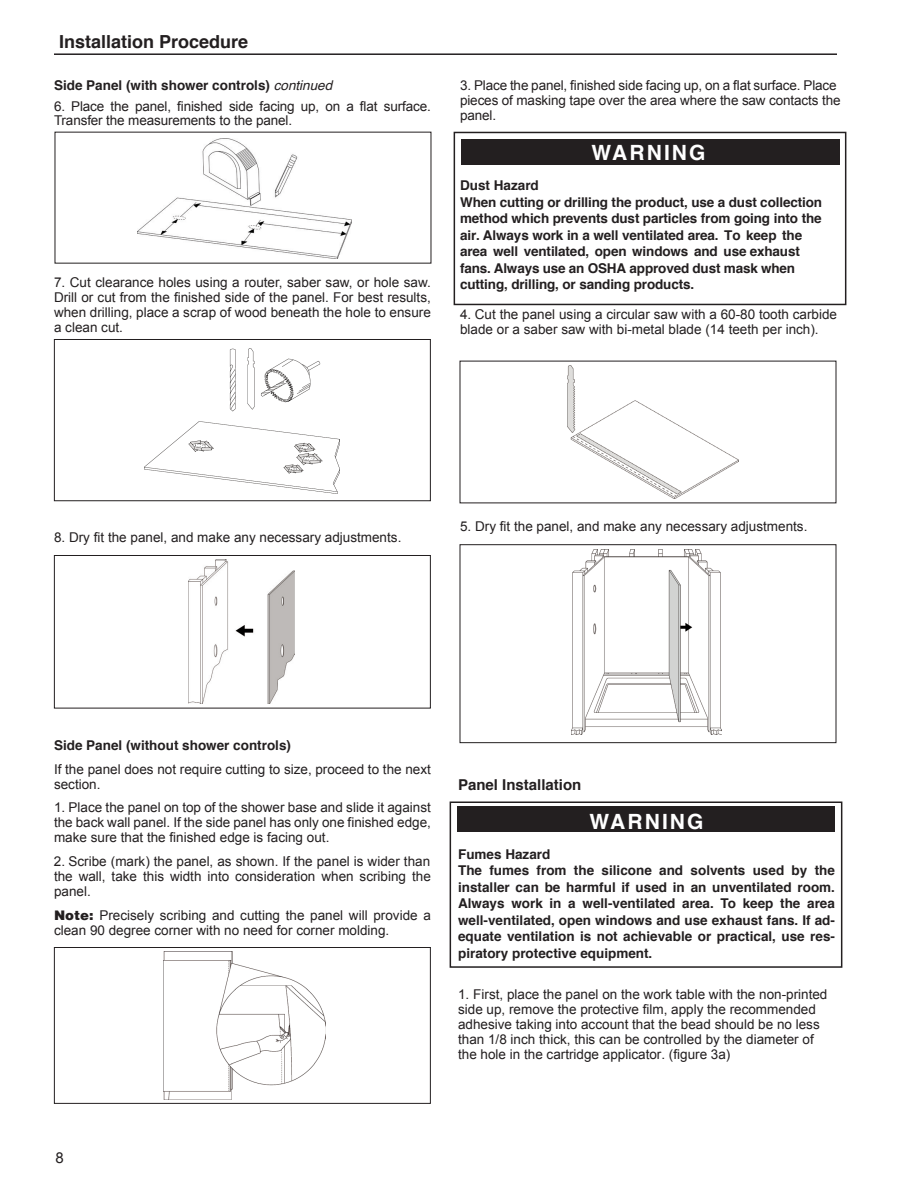
<style>
.page{position:relative;width:918px;height:1188px;background:#fff}
.page>*{position:absolute;margin:0;border:0;box-sizing:border-box;transform-origin:0 0}
.t1{font:700 21px "Helvetica";letter-spacing:.1em;color:#fff}
.t2{font:700 18px "Helvetica";color:#231f20}
.t3{font:700 15px "Helvetica";color:#231f20}
.t4{font:15px "Arial";color:#231f20}
.t5{font:13.5px/15px "Arial";color:#231f20}
.t6{font:700 13.5px/16.5px "Helvetica";color:#231f20}
.s1{font-weight:400;font-style:italic}
.s2{font-family:"Helvetica";font-weight:900}
</style>
<div class="page">
<div style="left:461px;top:139px;width:378px;height:26px;background:#231f20"></div>
<hr style="left:54px;top:53px;width:783px;height:2px;background:#231f20">
<div style="left:454px;top:132px;width:392px;height:173px;border:2px solid #231f20"></div>
<img style="left:567px;top:365px;width:172px;height:134px">
<img style="left:572px;top:550px;width:150px;height:185px">
<div style="left:460px;top:544px;width:376px;height:199px;border:1px solid #231f20"></div>
<img style="left:138px;top:138px;width:214px;height:120px">
<img style="left:144px;top:348px;width:195px;height:146px">
<div style="left:54px;top:339px;width:377px;height:162px;border:1px solid #231f20"></div>
<img style="left:189px;top:560px;width:105px;height:144px">
<div style="left:54px;top:555px;width:377px;height:153px;border:1px solid #231f20"></div>
<img style="left:164px;top:951px;width:161px;height:148px">
<div style="left:54px;top:947px;width:377px;height:157px;border:1px solid #231f20"></div>
<div style="left:457px;top:806px;width:378px;height:26px;background:#231f20"></div>
<div style="left:450px;top:802px;width:392px;height:166px;border:2px solid #231f20"></div>
<p class="t2" style="left:59px;top:27px;width:191px">Installation Procedure</p>
<p class="t6" style="left:54px;top:77px;width:280px">Side Panel (with shower controls) <span class="s1">continued</span></p>
<p class="t5" style="left:54px;top:100px;width:378px;line-height:13.5px">6. Place the panel, finished side facing up, on a flat surface.<br>Transfer the measurements to the panel.</p>
<p class="t5" style="left:54px;top:274px;width:378px;text-align:justify">7. Cut clearance holes using a router, saber saw, or hole saw.<br>Drill or cut from the finished side of the panel. For best results, when drilling, place a scrap of wood beneath the hole to ensure a clean cut.</p>
<p class="t5" style="left:460px;top:78px;width:382px">3. Place the panel, finished side facing up, on a flat surface. Place pieces of masking tape over the area where the saw contacts the panel.</p>
<p class="t1" style="left:591px;top:136px;width:116px">WARNING</p>
<p class="t6" style="left:460px;top:177px;width:363px">Dust Hazard<br>When cutting or drilling the product, use a dust collection method which prevents dust particles from going into the air. Always work in a well ventilated area. To keep the area well ventilated, open windows and use exhaust fans. Always use an OSHA approved dust mask when cutting, drilling, or sanding products.</p>
<p class="t5" style="left:460px;top:307px;width:379px">4. Cut the panel using a circular saw with a 60-80 tooth carbide blade or a saber saw with bi-metal blade (14 teeth per inch).</p>
<p class="t5" style="left:54px;top:529px;width:349px">8. Dry fit the panel, and make any necessary adjustments.</p>
<p class="t5" style="left:460px;top:519px;width:349px">5. Dry fit the panel, and make any necessary adjustments.</p>
<p class="t6" style="left:54px;top:737px;width:239px">Side Panel (without shower controls)</p>
<p class="t5" style="left:54px;top:762px;width:378px">If the panel does not require cutting to size, proceed to the next section.</p>
<p class="t5" style="left:54px;top:799px;width:378px;text-align:justify">1. Place the panel on top of the shower base and slide it against the back wall panel. If the side panel has only one finished edge, make sure that the finished edge is facing out.</p>
<p class="t5" style="left:54px;top:853px;width:378px;text-align:justify">2. Scribe (mark) the panel, as shown. If the panel is wider than the wall, take this width into consideration when scribing the panel.</p>
<p class="t5" style="left:54px;top:907px;width:378px"><span class="s2">Note:</span> Precisely scribing and cutting the panel will provide a clean 90 degree corner with no need for corner molding.</p>
<p class="t3" style="left:458px;top:773px;width:125px">Panel Installation</p>
<h1 class="t1" style="left:590px;top:804px;width:116px">WARNING</h1>
<p class="t6" style="left:458px;top:846px;width:378px">Fumes Hazard<br>The fumes from the silicone and solvents used by the installer can be harmful if used in an unventilated room.<br>Always work in a well-ventilated area. To keep the area well-ventilated, open windows and use exhaust fans. If ad&shy;equate ventilation is not achievable or practical, use res&shy;piratory protective equipment.</p>
<p class="t5" style="left:458px;top:987px;width:371px">1. First, place the panel on the work table with the non-printed side up, remove the protective film, apply the recommended adhesive taking into account that the bead should be no less than 1/8 inch thick, this can be controlled by the diameter of the hole in the cartridge applicator. (figure 3a)</p>
<p class="t4" style="left:56px;top:1148px;width:10px">8</p>
</div>
